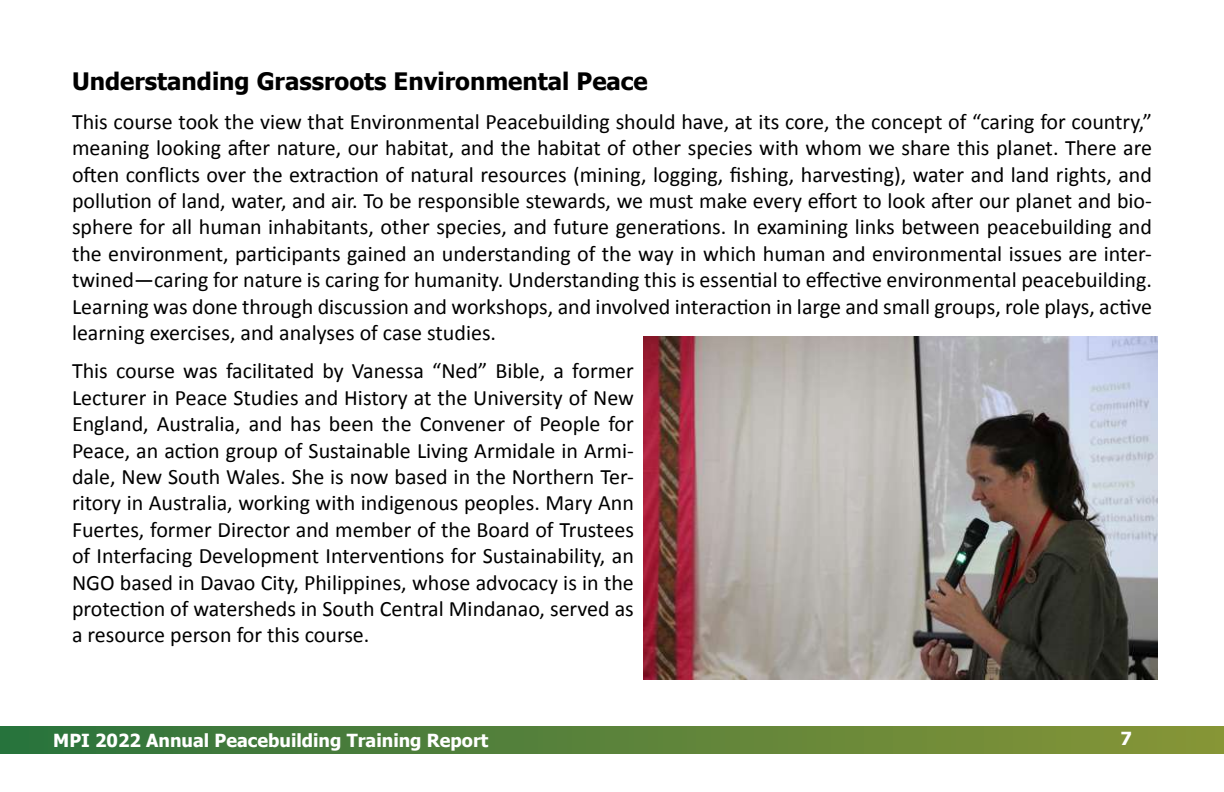
<style>
.page{position:relative;width:1224px;height:792px;background:#fff}
.page>*{position:absolute;margin:0;border:0;box-sizing:border-box;transform-origin:0 0}
.t1{font:700 24px "Tahoma";color:#000}
.t2{font:22px/26.4px "Calibri";color:#000;text-align:justify}
.t3{font:700 18px "Tahoma";color:#fff}
</style>
<div class="page">
<div style="left:0;top:726px;width:1224px;height:28px;background:linear-gradient(to right,#2c723d,#889537)"></div>
<img style="left:644px;top:336px;width:514px;height:343px">
<p class="t1" style="left:72px;top:65px;width:577px">Understanding Grassroots Environmental Peace</p>
<p class="t2" style="left:72px;top:108px;width:1082px">This course took the view that Environmental Peacebuilding should have, at its core, the concept of “caring for country,” meaning looking after nature, our habitat, and the habitat of other species with whom we share this planet. There are often conflicts over the extraction of natural resources (mining, logging, fishing, harvesting), water and land rights, and pollution of land, water, and air. To be responsible stewards, we must make every effort to look after our planet and bio&shy;sphere for all human inhabitants, other species, and future generations. In examining links between peacebuilding and the environment, participants gained an understanding of the way in which human and environmental issues are inter&shy;twined—caring for nature is caring for humanity. Understanding this is essential to effective environmental peacebuilding.<br>Learning was done through discussion and workshops, and involved interaction in large and small groups, role plays, active learning exercises, and analyses of case studies.</p>
<p class="t2" style="left:72px;top:357px;width:563px">This course was facilitated by Vanessa “Ned” Bible, a former Lecturer in Peace Studies and History at the University of New England, Australia, and has been the Convener of People for Peace, an action group of Sustainable Living Armidale in Armi&shy;dale, New South Wales. She is now based in the Northern Ter&shy;ritory in Australia, working with indigenous peoples. Mary Ann Fuertes, former Director and member of the Board of Trustees of Interfacing Development Interventions for Sustainability, an NGO based in Davao City, Philippines, whose advocacy is in the protection of watersheds in South Central Mindanao, served as a resource person for this course.</p>
<p class="t3" style="left:53px;top:728px;width:437px">MPI 2022 Annual Peacebuilding Training Report</p>
<p class="t3" style="left:1120px;top:726px;width:13px">7</p>
</div>
